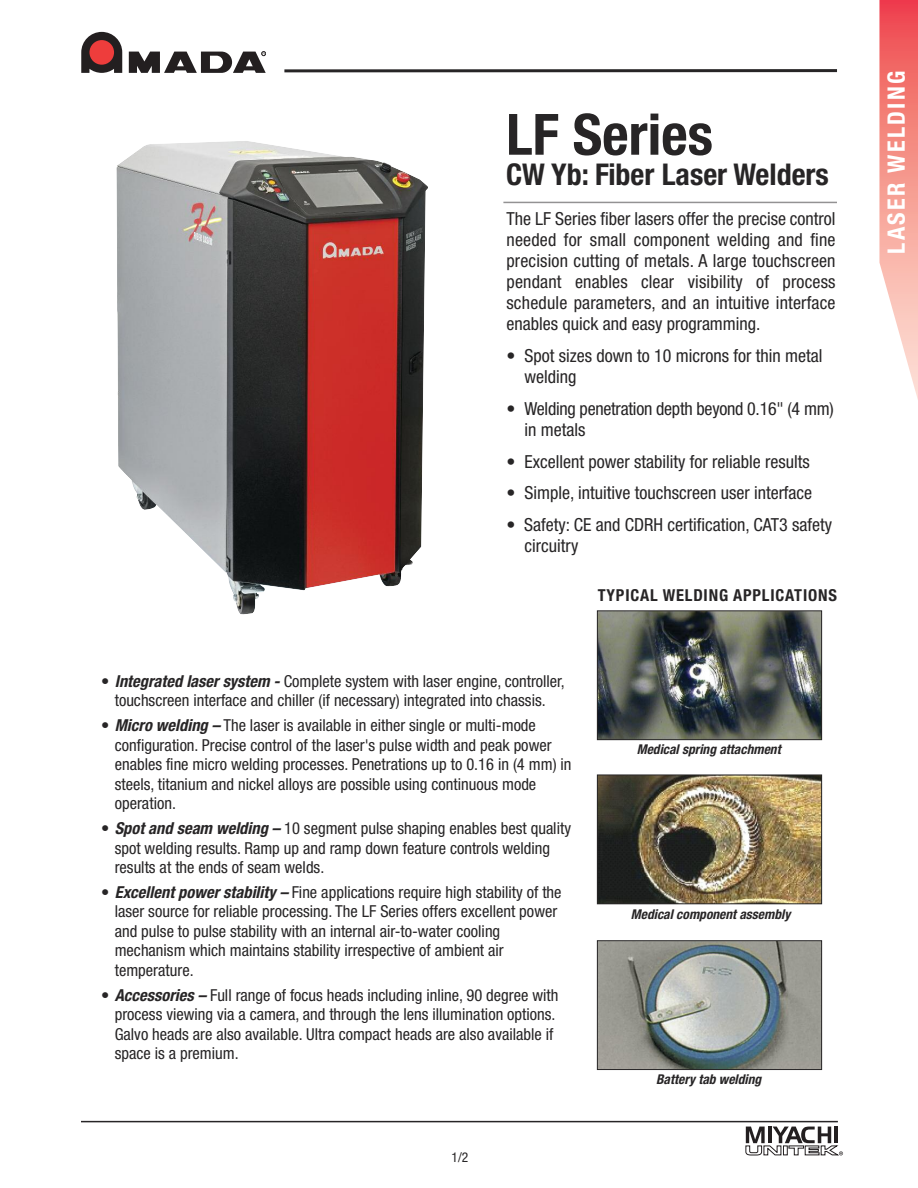
<style>
.page{position:relative;width:918px;height:1188px;background:#fff}
.page>*{position:absolute;margin:0;border:0;box-sizing:border-box;transform-origin:0 0}
.t1{font:700 condensed 57px "Helvetica Neue";color:#272526}
.t2{font:700 condensed 30px "Helvetica Neue";color:#272526}
.t3{font:700 condensed 24px "Helvetica Neue";letter-spacing:.1em;color:#fff}
.t4{font:condensed 18px/21px "Helvetica Neue";color:#272526}
.t5{font:condensed 16.5px/19.5px "Helvetica Neue";color:#272526}
.t6{font:700 condensed 16.5px "Helvetica Neue";letter-spacing:.05em;color:#272526}
.t7{font:italic 700 condensed 13.5px "Helvetica Neue";color:#272526}
.t8{font:condensed 13.5px "Helvetica Neue";color:#272526}
.s1{font-weight:700;font-style:italic}
</style>
<div class="page">
<svg style="left:81px;top:32px;width:41px;height:41px;background:#794445"></svg>
<svg style="left:129px;top:51px;width:137px;height:22px"></svg>
<hr style="left:81px;top:1121px;width:757px;height:1px;background:#272526">
<svg style="left:745px;top:1127px;width:98px;height:28px"></svg>
<img style="left:879px;top:0;width:39px;height:400px">
<hr style="left:284px;top:69px;width:553px;height:3px;background:#272526">
<img style="left:599px;top:942px;width:221px;height:126px">
<div style="left:597px;top:940px;width:225px;height:130px;border:1px solid #272526"></div>
<img style="left:599px;top:612px;width:221px;height:126px">
<div style="left:597px;top:610px;width:225px;height:130px;border:1px solid #272526"></div>
<img style="left:599px;top:777px;width:221px;height:125px">
<div style="left:597px;top:775px;width:225px;height:129px;border:1px solid #272526"></div>
<hr style="left:503px;top:202px;width:334px;height:1px;background:#939293">
<img style="left:116px;top:141px;width:312px;height:474px">
<h1 class="t1" style="left:506px;top:114px;width:208px">LF Series</h1>
<h2 class="t2" style="left:506px;top:163px;width:324px">CW Yb: Fiber Laser Welders</h2>
<p class="t4" style="left:506px;top:210px;width:331px;text-align:justify">The LF Series fiber lasers offer the precise control needed for small component welding and fine precision cutting of metals. A large touchscreen pendant enables clear visibility of process schedule parameters, and an intuitive interface enables quick and easy programming.</p>
<p class="t4" style="left:524px;top:347px;width:299px;text-indent:-18px">• Spot sizes down to 10 microns for thin metal welding</p>
<p class="t4" style="left:524px;top:399px;width:311px;text-indent:-18px">• Welding penetration depth beyond 0.16" (4 mm) in metals</p>
<p class="t4" style="left:506px;top:452px;width:305px">• Excellent power stability for reliable results</p>
<p class="t4" style="left:506px;top:484px;width:307px">• Simple, intuitive touchscreen user interface</p>
<p class="t4" style="left:524px;top:516px;width:309px;text-indent:-18px">• Safety: CE and CDRH certification, CAT3 safety circuitry</p>
<p class="t6" style="left:598px;top:589px;width:241px">TYPICAL WELDING APPLICATIONS</p>
<p class="t5" style="left:101px;top:673px;width:465px;text-align:center">• <span class="s1">Integrated laser system -</span> Complete system with laser engine, controller, touchscreen interface and chiller (if necessary) integrated into chassis.</p>
<p class="t5" style="left:115px;top:717px;width:458px;text-indent:-13px">• <span class="s1">Micro welding –</span> The laser is available in either single or multi-mode configuration. Precise control of the laser's pulse width and peak power enables fine micro welding processes. Penetrations up to 0.16 in (4 mm) in steels, titanium and nickel alloys are possible using continuous mode operation.</p>
<p class="t5" style="left:115px;top:820px;width:458px;text-indent:-14px">• <span class="s1">Spot and seam welding –</span> 10 segment pulse shaping enables best quality spot welding results. Ramp up and ramp down feature controls welding results at the ends of seam welds.</p>
<p class="t5" style="left:115px;top:884px;width:448px;text-indent:-14px">• <span class="s1">Excellent power stability –</span> Fine applications require high stability of the laser source for reliable processing. The LF Series offers excellent power and pulse to pulse stability with an internal air-to-water cooling mechanism which maintains stability irrespective of ambient air temperature.</p>
<p class="t5" style="left:115px;top:987px;width:445px;text-indent:-13px">• <span class="s1">Accessories –</span> Full range of focus heads including inline, 90 degree with process viewing via a camera, and through the lens illumination options.<br>Galvo heads are also available. Ultra compact heads are also available if space is a premium.</p>
<p class="t8" style="left:452px;top:1153px;width:18px">1/2</p>
<p class="t7" style="left:637px;top:745px;width:146px">Medical spring attachment</p>
<p class="t7" style="left:631px;top:909px;width:161px">Medical component assembly</p>
<p class="t7" style="left:656px;top:1075px;width:107px">Battery tab welding</p>
<h3 class="t3" style="left:888px;top:254px;width:185px;rotate:-90deg">LASER WELDING</h3>
</div>
